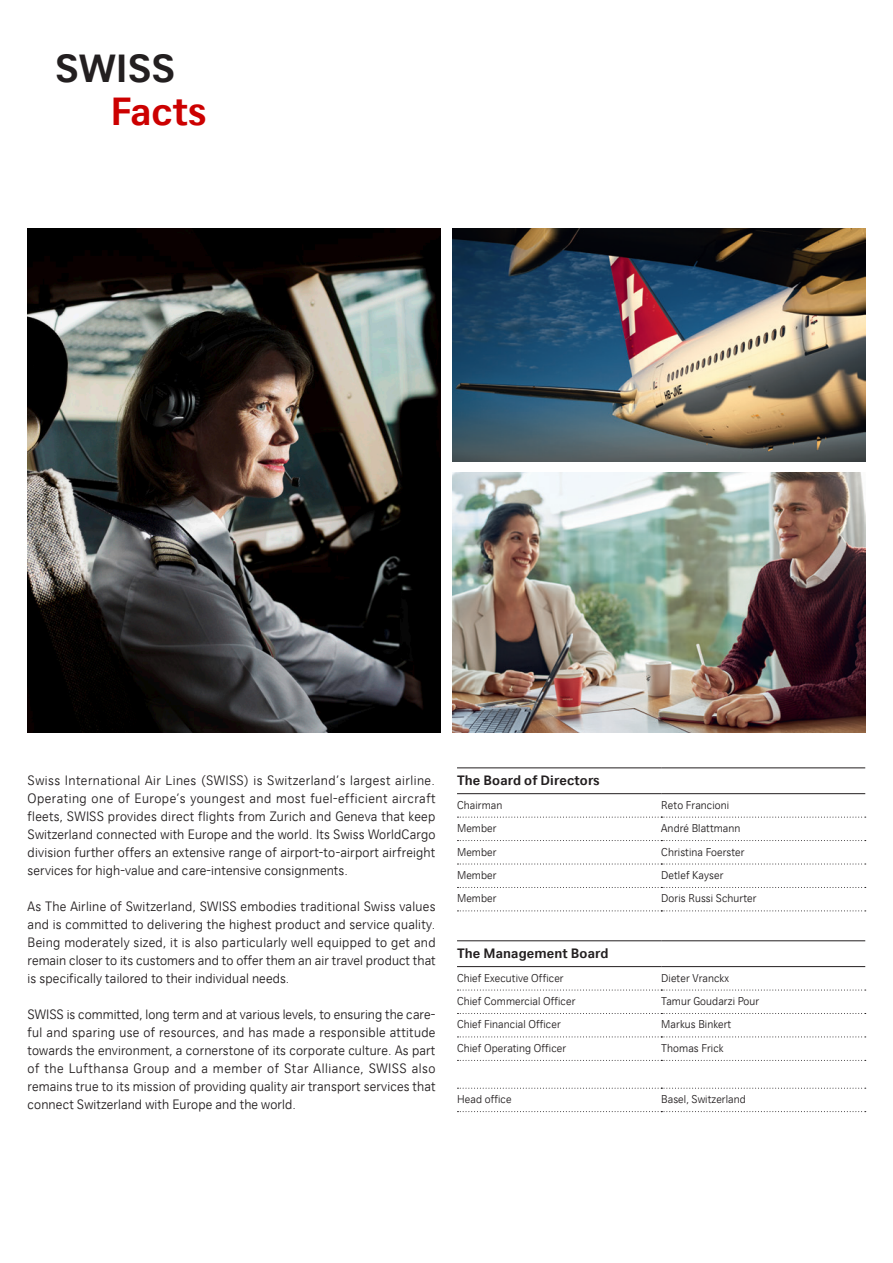
<style>
.page{position:relative;width:893px;height:1263px;background:#fff}
.page>*{position:absolute;margin:0;border:0;box-sizing:border-box;transform-origin:0 0}
.Headline_26_Points{font:700 39px/42.9px "CH Sans";color:#231f20}
.Copy{font:300 13.5px/18px "CH Sans";letter-spacing:.01em;color:#231f20;text-align:justify}
.Zwischentitel_13_Pun{font:700 13.5px "CH Sans";letter-spacing:.01em;color:#231f20}
.Table_Content_Copy_S{font:300 11.25px "CH Sans";letter-spacing:.01em;color:#231f20}
.s1{color:#c00}
</style>
<div class="page">
<img style="left:28px;top:229px;width:413px;height:503px">
<img style="left:452px;top:229px;width:413px;height:232px">
<img style="left:452px;top:472px;width:413px;height:260px">
<svg style="left:457px;top:817px;width:409px;height:1px"></svg>
<svg style="left:457px;top:840px;width:409px;height:1px"></svg>
<svg style="left:457px;top:863px;width:409px;height:1px"></svg>
<svg style="left:457px;top:887px;width:409px;height:1px"></svg>
<svg style="left:457px;top:910px;width:409px;height:1px"></svg>
<hr style="left:457px;top:767px;width:204px;height:1px;background:#231f20">
<hr style="left:661px;top:767px;width:204px;height:1px;background:#231f20">
<hr style="left:457px;top:793px;width:204px;height:1px;background:#231f20">
<hr style="left:661px;top:793px;width:204px;height:1px;background:#231f20">
<svg style="left:457px;top:989px;width:409px;height:1px"></svg>
<svg style="left:457px;top:1013px;width:409px;height:1px"></svg>
<svg style="left:457px;top:1036px;width:409px;height:1px"></svg>
<svg style="left:457px;top:1060px;width:409px;height:1px"></svg>
<svg style="left:457px;top:1088px;width:409px;height:1px"></svg>
<svg style="left:457px;top:1111px;width:409px;height:1px"></svg>
<hr style="left:457px;top:940px;width:204px;height:1px;background:#231f20">
<hr style="left:661px;top:940px;width:204px;height:1px;background:#231f20">
<hr style="left:457px;top:966px;width:204px;height:1px;background:#231f20">
<hr style="left:661px;top:966px;width:204px;height:1px;background:#231f20">
<p class="Headline_26_Points" style="left:111px;top:48px;width:98px;text-indent:-55px">SWISS<br><span class="s1">Facts</span></p>
<p class="Copy" style="left:28px;top:771px;width:409px">Swiss International Air Lines (SWISS) is Switzerland’s largest airline.<br>Operating one of Europe’s youngest and most fuel-efficient aircraft fleets, SWISS provides direct flights from Zurich and Geneva that keep Switzerland connected with Europe and the world. Its Swiss WorldCargo division further offers an extensive range of airport-to-airport airfreight services for high-value and care-intensive consignments.</p>
<p class="Copy" style="left:28px;top:897px;width:409px">As The Airline of Switzerland, SWISS embodies traditional Swiss values and is committed to delivering the highest product and service quality.<br>Being moderately sized, it is also particularly well equipped to get and remain closer to its customers and to offer them an air travel product that is specifically tailored to their individual needs.</p>
<p class="Copy" style="left:28px;top:1005px;width:409px">SWISS is committed, long term and at various levels, to ensuring the care&shy;ful and sparing use of resources, and has made a responsible attitude towards the environment, a cornerstone of its corporate culture. As part of the Lufthansa Group and a member of Star Alliance, SWISS also remains true to its mission of providing quality air transport services that connect Switzerland with Europe and the world.</p>
<p class="Zwischentitel_13_Pun" style="left:457px;top:772px;width:144px">The Board of Directors</p>
<p class="Table_Content_Copy_S" style="left:457px;top:798px;width:47px">Chairman</p>
<p class="Table_Content_Copy_S" style="left:661px;top:798px;width:69px">Reto Francioni</p>
<p class="Table_Content_Copy_S" style="left:457px;top:821px;width:41px">Member</p>
<p class="Table_Content_Copy_S" style="left:661px;top:821px;width:81px">André Blattmann</p>
<p class="Table_Content_Copy_S" style="left:457px;top:845px;width:41px">Member</p>
<p class="Table_Content_Copy_S" style="left:661px;top:845px;width:85px">Christina Foerster</p>
<p class="Table_Content_Copy_S" style="left:457px;top:868px;width:41px">Member</p>
<p class="Table_Content_Copy_S" style="left:661px;top:868px;width:64px">Detlef Kayser</p>
<p class="Table_Content_Copy_S" style="left:457px;top:892px;width:41px">Member</p>
<p class="Table_Content_Copy_S" style="left:661px;top:892px;width:97px">Doris Russi Schurter</p>
<p class="Zwischentitel_13_Pun" style="left:457px;top:945px;width:153px">The Management Board</p>
<p class="Table_Content_Copy_S" style="left:457px;top:971px;width:108px">Chief Executive Officer</p>
<p class="Table_Content_Copy_S" style="left:661px;top:971px;width:69px">Dieter Vranckx</p>
<p class="Table_Content_Copy_S" style="left:457px;top:994px;width:120px">Chief Commercial Officer</p>
<p class="Table_Content_Copy_S" style="left:661px;top:994px;width:99px">Tamur Goudarzi Pour</p>
<p class="Table_Content_Copy_S" style="left:457px;top:1018px;width:105px">Chief Financial Officer</p>
<p class="Table_Content_Copy_S" style="left:661px;top:1018px;width:72px">Markus Binkert</p>
<p class="Table_Content_Copy_S" style="left:457px;top:1041px;width:111px">Chief Operating Officer</p>
<p class="Table_Content_Copy_S" style="left:661px;top:1041px;width:64px">Thomas Frick</p>
<p class="Table_Content_Copy_S" style="left:457px;top:1092px;width:56px">Head office</p>
<p class="Table_Content_Copy_S" style="left:661px;top:1092px;width:86px">Basel, Switzerland</p>
</div>
